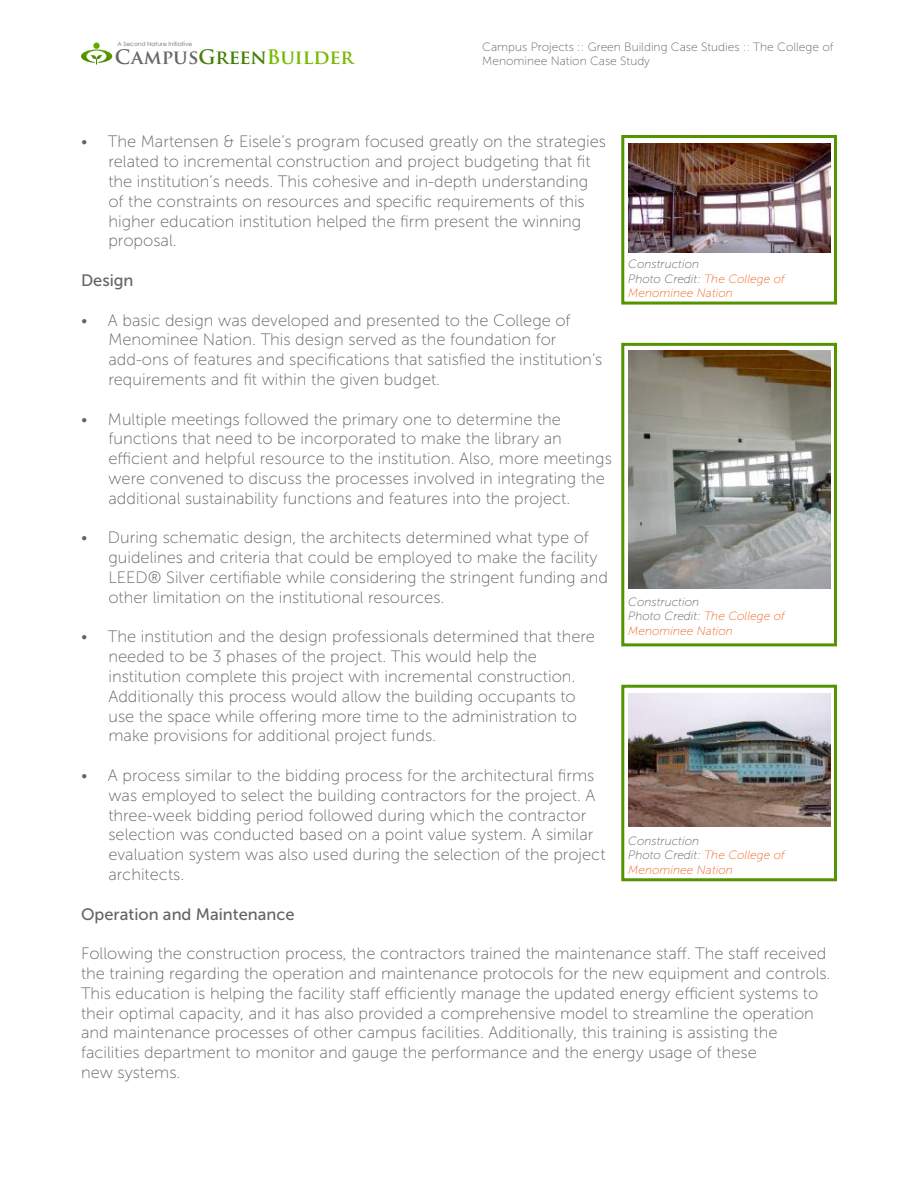
<style>
.page{position:relative;width:918px;height:1188px;background:#fff}
.page>*{position:absolute;margin:0;border:0;box-sizing:border-box;transform-origin:0 0}
.t1{font:700 19.5px "Trajan Pro";color:#76b900}
.t2{font:16.5px/19.8px "Museo Sans 100";color:#636466}
.t3{font:16.5px "Museo Sans 500";color:#636466}
.t4{font:italic 12px/14.4px "Museo Sans 100";color:#f26722}
.t5{font:12px/14.4px "Museo Sans 100";color:#636466}
.t6{font:5.85px "Century Gothic";color:#666}
.s1{color:#666}
.s2{color:#428000}
.s3{color:#636466}
</style>
<div class="page">
<svg style="left:81px;top:43px;width:31px;height:22px"></svg>
<img style="left:628px;top:144px;width:202px;height:108px">
<div style="left:621px;top:135px;width:216px;height:170px;border:3px solid #549400"></div>
<img style="left:628px;top:350px;width:202px;height:238px">
<div style="left:621px;top:343px;width:216px;height:303px;border:3px solid #549400"></div>
<img style="left:628px;top:693px;width:202px;height:134px">
<div style="left:621px;top:685px;width:216px;height:196px;border:3px solid #549400"></div>
<p class="t6" style="left:117px;top:40px;width:76px">A Second Nature Initiative</p>
<p class="t5" style="left:482px;top:40px;width:353px">Campus Projects :: Green Building Case Studies :: The College of<br>Menominee Nation Case Study</p>
<p class="t1" style="left:115px;top:44px;width:240px"><span class="s1">Campus</span><span class="s2">Green</span>Builder</p>
<p class="t2" style="left:108px;top:132px;width:499px;text-indent:-27px">• The Martensen &amp; Eisele’s program focused greatly on the strategies related to incremental construction and project budgeting that fit the institution’s needs. This cohesive and in-depth understanding of the constraints on resources and specific requirements of this higher education institution helped the firm present the winning proposal.</p>
<p class="t3" style="left:81px;top:271px;width:54px">Design</p>
<p class="t2" style="left:108px;top:310px;width:496px;text-indent:-27px">• A basic design was developed and presented to the College of Menominee Nation. This design served as the foundation for add-ons of features and specifications that satisfied the institution’s requirements and fit within the given budget.</p>
<p class="t2" style="left:108px;top:409px;width:505px;text-indent:-27px">• Multiple meetings followed the primary one to determine the functions that need to be incorporated to make the library an efficient and helpful resource to the institution. Also, more meetings were convened to discuss the processes involved in integrating the additional sustainability functions and features into the project.</p>
<p class="t2" style="left:108px;top:528px;width:501px;text-indent:-27px">• During schematic design, the architects determined what type of guidelines and criteria that could be employed to make the facility LEED® Silver certifiable while considering the stringent funding and other limitation on the institutional resources.</p>
<p class="t2" style="left:108px;top:627px;width:488px;text-indent:-27px">• The institution and the design professionals determined that there needed to be 3 phases of the project. This would help the institution complete this project with incremental construction.<br>Additionally this process would allow the building occupants to use the space while offering more time to the administration to make provisions for additional project funds.</p>
<p class="t2" style="left:108px;top:766px;width:499px;text-indent:-27px">• A process similar to the bidding process for the architectural firms was employed to select the building contractors for the project. A three-week bidding period followed during which the contractor selection was conducted based on a point value system. A similar evaluation system was also used during the selection of the project architects.</p>
<p class="t3" style="left:81px;top:905px;width:215px">Operation and Maintenance</p>
<p class="t2" style="left:81px;top:944px;width:751px">Following the construction process, the contractors trained the maintenance staff. The staff received the training regarding the operation and maintenance protocols for the new equipment and controls.<br>This education is helping the facility staff efficiently manage the updated energy efficient systems to their optimal capacity, and it has also provided a comprehensive model to streamline the operation and maintenance processes of other campus facilities. Additionally, this training is assisting the facilities department to monitor and gauge the performance and the energy usage of these<br>new systems.</p>
<p class="t4" style="left:628px;top:257px;width:158px"><span class="s3">Construction<br>Photo Credit:</span> The College of<br>Menominee Nation</p>
<p class="t4" style="left:628px;top:595px;width:158px"><span class="s3">Construction<br>Photo Credit:</span> The College of<br>Menominee Nation</p>
<p class="t4" style="left:628px;top:834px;width:158px"><span class="s3">Construction<br>Photo Credit:</span> The College of<br>Menominee Nation</p>
</div>
